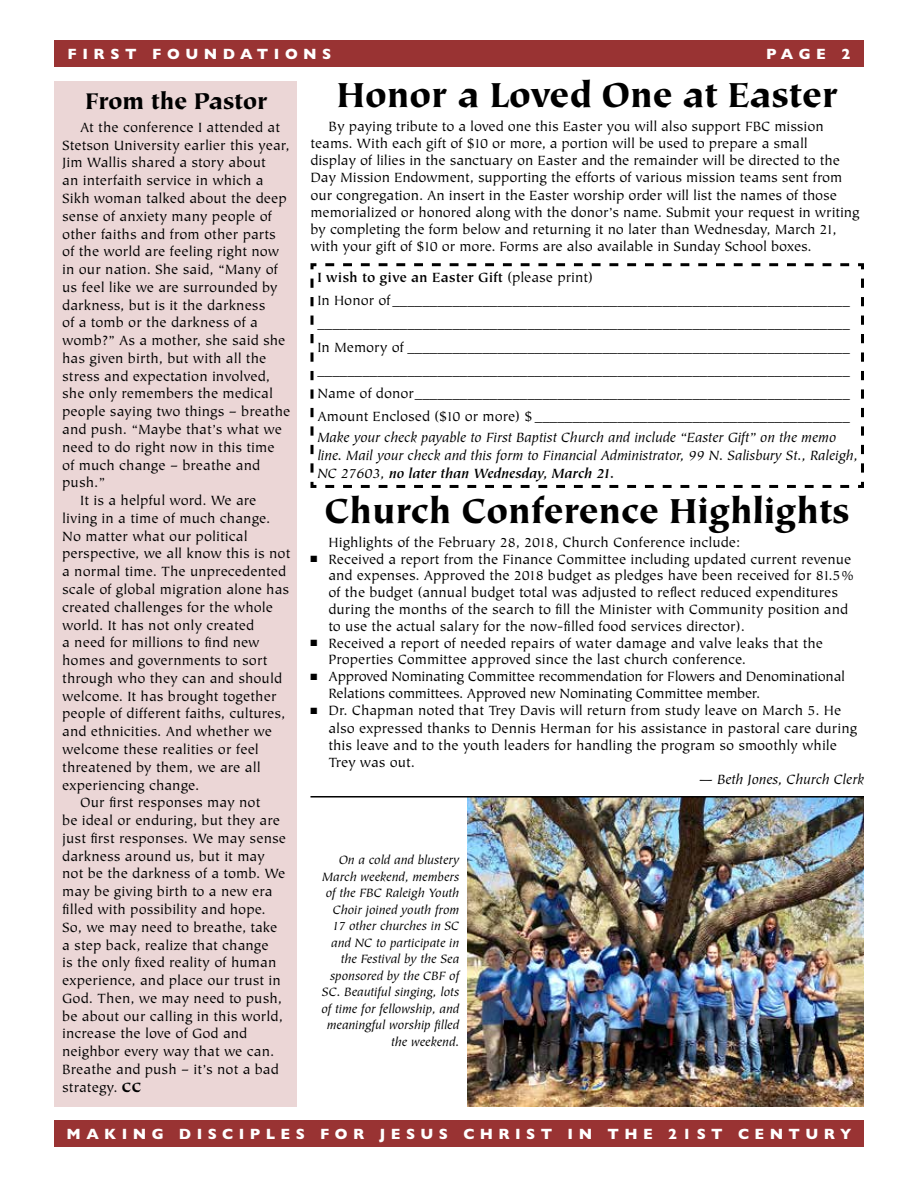
<style>
.page{position:relative;width:918px;height:1188px;background:#fff}
.page>*{position:absolute;margin:0;border:0;box-sizing:border-box;transform-origin:0 0}
.t1{font:900 39px "Tiepolo";letter-spacing:-.015em;color:#000}
.t2{font:900 25.5px "Tiepolo";letter-spacing:-.015em;color:#000}
.t3{font:15px/17.2px "Tiepolo";color:#000}
.t4{font:italic 15px/18px "Tiepolo";color:#000}
.t5{font:15px/16.8px "Tiepolo";letter-spacing:-.02em;color:#000}
.t6{font:800 15px "Gill Sans";letter-spacing:.36em;color:#fff}
.t7{font:italic 13.5px/16.5px "Tiepolo";color:#000;text-align:right}
.s1{font-weight:900}
.s2{font-weight:700}
</style>
<div class="page">
<div style="left:54px;top:81px;width:243px;height:1026px;background:#ebd6d6"></div>
<div style="left:54px;top:40px;width:810px;height:28px;background:#933"></div>
<div style="left:54px;top:1120px;width:810px;height:28px;background:#933"></div>
<img style="left:467px;top:798px;width:397px;height:309px">
<svg style="left:310px;top:263px;width:554px;height:225px"></svg>
<hr style="left:310px;top:796px;width:554px;height:2px;background:#000">
<p class="t6" style="left:68px;top:46px;width:265px">FIRST FOUNDATIONS</p>
<p class="t6" style="left:766px;top:46px;width:86px">PAGE 2</p>
<h2 class="t2" style="left:85px;top:87px;width:184px">From the Pastor</h2>
<p class="t3" style="left:80px;top:119px;width:201px">At the conference I attended at</p>
<p class="t3" style="left:62px;top:137px;width:229px">Stetson University earlier this year,</p>
<p class="t3" style="left:62px;top:155px;width:205px">Jim Wallis shared a story about</p>
<p class="t3" style="left:62px;top:172px;width:203px">an interfaith service in which a</p>
<p class="t3" style="left:62px;top:190px;width:226px">Sikh woman talked about the deep</p>
<p class="t3" style="left:62px;top:208px;width:211px">sense of anxiety many people of</p>
<p class="t3" style="left:62px;top:226px;width:215px">other faiths and from other parts</p>
<p class="t3" style="left:62px;top:244px;width:218px">of the world are feeling right now</p>
<p class="t3" style="left:62px;top:261px;width:217px">in our nation. She said, “Many of</p>
<p class="t3" style="left:62px;top:279px;width:217px">us feel like we are surrounded by</p>
<p class="t3" style="left:62px;top:297px;width:205px">darkness, but is it the darkness</p>
<p class="t3" style="left:62px;top:315px;width:197px">of a tomb or the darkness of a</p>
<p class="t3" style="left:62px;top:332px;width:225px">womb?” As a mother, she said she</p>
<p class="t3" style="left:62px;top:350px;width:206px">has given birth, but with all the</p>
<p class="t3" style="left:62px;top:368px;width:209px">stress and expectation involved,</p>
<p class="t3" style="left:62px;top:386px;width:212px">she only remembers the medical</p>
<p class="t3" style="left:62px;top:403px;width:230px">people saying two things – breathe</p>
<p class="t3" style="left:62px;top:421px;width:221px">and push. “Maybe that’s what we</p>
<p class="t3" style="left:62px;top:439px;width:214px">need to do right now in this time</p>
<p class="t3" style="left:62px;top:457px;width:199px">of much change – breathe and</p>
<p class="t3" style="left:62px;top:475px;width:44px">push.”</p>
<p class="t3" style="left:80px;top:492px;width:178px">It is a helpful word. We are</p>
<p class="t3" style="left:62px;top:510px;width:209px">living in a time of much change.</p>
<p class="t3" style="left:62px;top:528px;width:187px">No matter what our political</p>
<p class="t3" style="left:62px;top:546px;width:230px">perspective, we all know this is not</p>
<p class="t3" style="left:62px;top:563px;width:226px">a normal time. The unprecedented</p>
<p class="t3" style="left:62px;top:581px;width:229px">scale of global migration alone has</p>
<p class="t3" style="left:62px;top:599px;width:212px">created challenges for the whole</p>
<p class="t3" style="left:62px;top:617px;width:193px">world. It has not only created</p>
<p class="t3" style="left:62px;top:635px;width:199px">a need for millions to find new</p>
<p class="t3" style="left:62px;top:652px;width:207px">homes and governments to sort</p>
<p class="t3" style="left:62px;top:670px;width:221px">through who they can and should</p>
<p class="t3" style="left:62px;top:688px;width:216px">welcome. It has brought together</p>
<p class="t3" style="left:62px;top:706px;width:225px">people of different faiths, cultures,</p>
<p class="t3" style="left:62px;top:723px;width:211px">and ethnicities. And whether we</p>
<p class="t3" style="left:62px;top:741px;width:198px">welcome these realities or feel</p>
<p class="t3" style="left:62px;top:759px;width:200px">threatened by them, we are all</p>
<p class="t3" style="left:62px;top:777px;width:139px">experiencing change.</p>
<p class="t3" style="left:80px;top:795px;width:182px">Our first responses may not</p>
<p class="t3" style="left:62px;top:812px;width:219px">be ideal or enduring, but they are</p>
<p class="t3" style="left:62px;top:830px;width:225px">just first responses. We may sense</p>
<p class="t3" style="left:62px;top:848px;width:204px">darkness around us, but it may</p>
<p class="t3" style="left:62px;top:866px;width:225px">not be the darkness of a tomb. We</p>
<p class="t3" style="left:62px;top:883px;width:212px">may be giving birth to a new era</p>
<p class="t3" style="left:62px;top:901px;width:205px">filled with possibility and hope.</p>
<p class="t3" style="left:62px;top:919px;width:217px">So, we may need to breathe, take</p>
<p class="t3" style="left:62px;top:937px;width:208px">a step back, realize that change</p>
<p class="t3" style="left:62px;top:955px;width:216px">is the only fixed reality of human</p>
<p class="t3" style="left:62px;top:972px;width:220px">experience, and place our trust in</p>
<p class="t3" style="left:62px;top:990px;width:221px">God. Then, we may need to push,</p>
<p class="t3" style="left:62px;top:1008px;width:222px">be about our calling in this world,</p>
<p class="t3" style="left:62px;top:1026px;width:187px">increase the love of God and</p>
<p class="t3" style="left:62px;top:1043px;width:214px">neighbor every way that we can.</p>
<p class="t3" style="left:62px;top:1061px;width:218px">Breathe and push – it’s not a bad</p>
<p class="t3" style="left:62px;top:1079px;width:81px">strategy. <span class="s1">CC</span></p>
<h1 class="t1" style="left:337px;top:73px;width:503px">Honor a Loved One at Easter</h1>
<p class="t3" style="left:311px;top:118px;width:551px;text-indent:18px">By paying tribute to a loved one this Easter you will also support FBC mission teams. With each gift of $10 or more, a portion will be used to prepare a small<br>display of lilies in the sanctuary on Easter and the remainder will be directed to the Day Mission Endowment, supporting the efforts of various mission teams sent from our congregation. An insert in the Easter worship order will list the names of those memorialized or honored along with the donor’s name. Submit your request in writing by completing the form below and returning it no later than Wednesday, March 21, with your gift of $10 or more. Forms are also available in Sunday School boxes.</p>
<p class="t3" style="left:317px;top:266px;width:534px;line-height:23.2px"><span class="s2">I wish to give an Easter Gift</span> (please print)<br>In Honor of_____________________________________________________________ _______________________________________________________________________ In Memory of ___________________________________________________________ _______________________________________________________________________ Name of donor__________________________________________________________ Amount Enclosed ($10 or more) $ __________________________________________</p>
<p class="t4" style="left:317px;top:428px;width:542px">Make your check payable to First Baptist Church and include “Easter Gift” on the memo line. Mail your check and this form to Financial Administrator, 99 N. Salisbury St., Raleigh,<br>NC 27603, <span class="s2">no later than Wednesday, March 21.</span></p>
<h1 class="t1" style="left:325px;top:489px;width:527px">Church Conference Highlights</h1>
<p class="t3" style="left:329px;top:534px;width:413px">Highlights of the February 28, 2018, Church Conference include:</p>
<p class="t3" style="left:329px;top:551px;width:528px;line-height:16.8px;text-indent:-18px">■ Received a report from the Finance Committee including updated current revenue and expenses. Approved the 2018 budget as pledges have been received for 81.5% of the budget (annual budget total was adjusted to reflect reduced expenditures during the months of the search to fill the Minister with Community position and to use the actual salary for the now-filled food services director).</p>
<p class="t3" style="left:329px;top:635px;width:496px;line-height:16.8px;text-indent:-18px">■ Received a report of needed repairs of water damage and valve leaks that the<br>Properties Committee approved since the last church conference.</p>
<p class="t5" style="left:329px;top:669px;width:518px;text-indent:-18px">■ Approved Nominating Committee recommendation for Flowers and Denominational<br>Relations committees. Approved new Nominating Committee member.</p>
<p class="t3" style="left:329px;top:703px;width:530px;text-indent:-18px">■ Dr. Chapman noted that Trey Davis will return from study leave on March 5. He also expressed thanks to Dennis Herman for his assistance in pastoral care during this leave and to the youth leaders for handling the program so smoothly while Trey was out.</p>
<p class="t4" style="left:699px;top:771px;width:167px">— Beth Jones, Church Clerk</p>
<p class="t7" style="left:321px;top:852px;width:139px">On a cold and blustery<br>March weekend, members of the FBC Raleigh Youth<br>Choir joined youth from<br>17 other churches in SC and NC to participate in the Festival by the Sea sponsored by the CBF of<br>SC. Beautiful singing, lots of time for fellowship, and meaningful worship filled the weekend.</p>
<p class="t6" style="left:67px;top:1126px;width:786px">MAKING DISCIPLES FOR JESUS CHRIST IN THE 21ST CENTURY</p>
</div>
